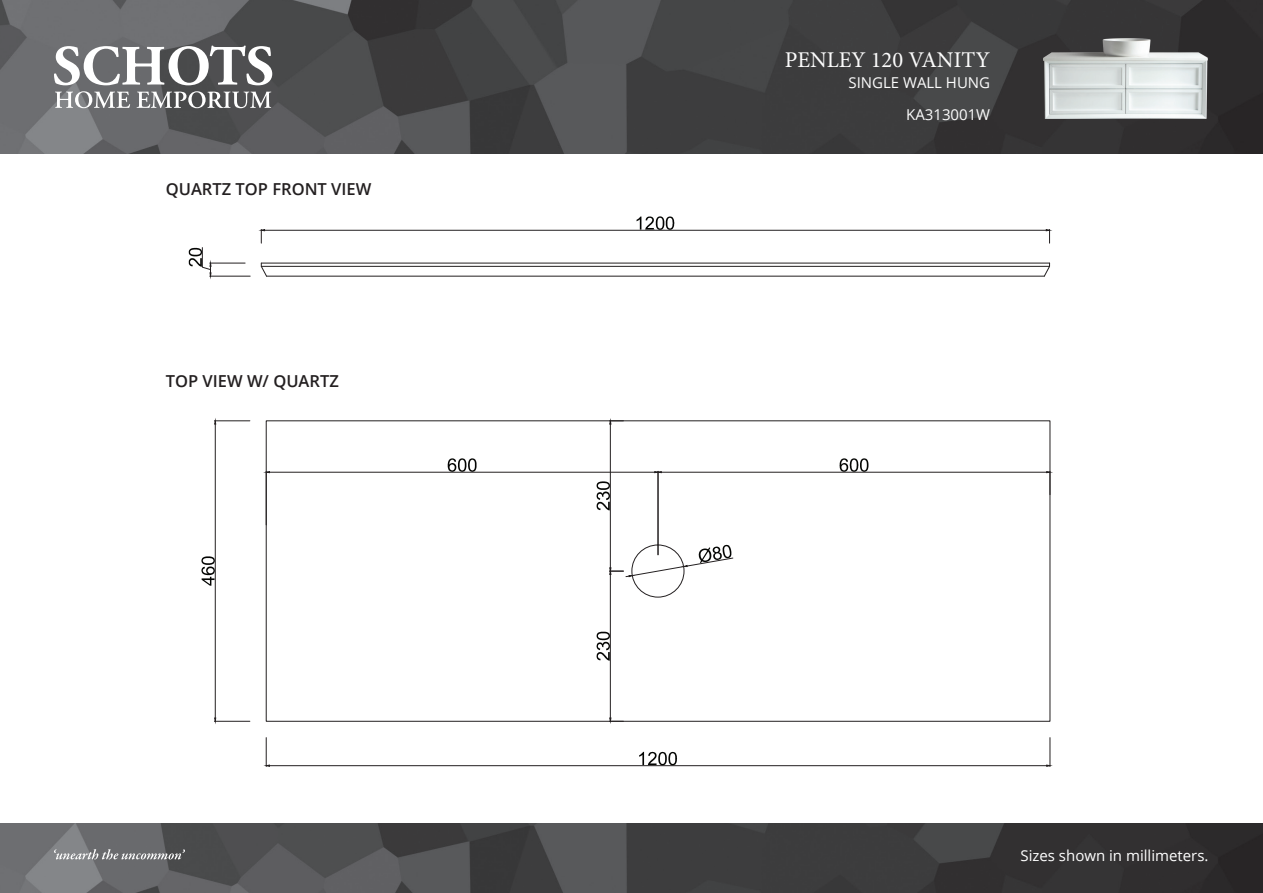
<style>
.page{position:relative;width:1263px;height:893px;background:#fff}
.page>*{position:absolute;margin:0;border:0;box-sizing:border-box;transform-origin:0 0}
.t1{font:22.5px "Minion Pro";color:#fcfcfc}
.captions{font:600 16.5px "Open Sans";color:#231f20}
.t2{font:15px "Open Sans";color:#fff}
.t3{font:15px "Open Sans";color:#fcfcfc}
</style>
<div class="page">
<img style="left:0;top:0;width:1263px;height:153px">
<img style="left:1044px;top:39px;width:163px;height:80px">
<svg style="left:54px;top:46px;width:218px;height:39px"></svg>
<svg style="left:55px;top:91px;width:216px;height:17px"></svg>
<img style="left:0;top:824px;width:1263px;height:69px">
<svg style="left:54px;top:849px;width:131px;height:10px"></svg>
<svg style="left:214px;top:418px;width:839px;height:349px"></svg>
<hr style="left:214px;top:420px;width:36px;height:1px;background:#231f20">
<hr style="left:214px;top:721px;width:36px;height:1px;background:#231f20">
<hr style="left:215px;top:424px;width:1px;height:294px;background:#231f20">
<svg style="left:201px;top:556px;width:14px;height:30px"></svg>
<hr style="left:269px;top:765px;width:778px;height:1px;background:#231f20">
<svg style="left:265px;top:738px;width:5px;height:29px"></svg>
<svg style="left:1046px;top:738px;width:5px;height:29px"></svg>
<svg style="left:639px;top:752px;width:38px;height:13px"></svg>
<hr style="left:266px;top:471px;width:1px;height:54px;background:#231f20">
<hr style="left:269px;top:472px;width:386px;height:1px;background:#231f20">
<svg style="left:448px;top:458px;width:28px;height:14px"></svg>
<hr style="left:657px;top:471px;width:1px;height:84px;background:#231f20">
<hr style="left:661px;top:472px;width:386px;height:1px;background:#231f20">
<svg style="left:654px;top:471px;width:8px;height:2px"></svg>
<svg style="left:1046px;top:471px;width:5px;height:24px"></svg>
<svg style="left:839px;top:458px;width:29px;height:14px"></svg>
<hr style="left:610px;top:424px;width:1px;height:144px;background:#231f20">
<svg style="left:609px;top:420px;width:14px;height:5px"></svg>
<svg style="left:596px;top:481px;width:14px;height:29px"></svg>
<hr style="left:610px;top:574px;width:1px;height:144px;background:#231f20">
<svg style="left:609px;top:545px;width:125px;height:32px"></svg>
<svg style="left:609px;top:717px;width:14px;height:5px"></svg>
<svg style="left:596px;top:632px;width:14px;height:29px"></svg>
<svg style="left:188px;top:220px;width:862px;height:59px"></svg>
<hr style="left:265px;top:230px;width:781px;height:1px;background:#231f20">
<svg style="left:261px;top:229px;width:4px;height:14px"></svg>
<svg style="left:1045px;top:229px;width:5px;height:14px"></svg>
<hr style="left:210px;top:263px;width:35px;height:1px;background:#231f20">
<hr style="left:210px;top:276px;width:40px;height:1px;background:#231f20">
<svg style="left:189px;top:247px;width:23px;height:30px"></svg>
<svg style="left:260px;top:262px;width:791px;height:15px"></svg>
<svg style="left:636px;top:216px;width:38px;height:15px"></svg>
<p class="captions" style="left:166px;top:178px;width:207px">QUARTZ TOP FRONT VIEW</p>
<p class="captions" style="left:166px;top:369px;width:175px">TOP VIEW W/ QUARTZ</p>
<h1 class="t1" style="left:785px;top:44px;width:207px">PENLEY 120 VANITY</h1>
<p class="t3" style="left:848px;top:73px;width:143px">SINGLE WALL HUNG</p>
<p class="t3" style="left:906px;top:105px;width:86px">KA313001W</p>
<p class="t2" style="left:1020px;top:845px;width:190px">Sizes shown in millimeters.</p>
</div>
